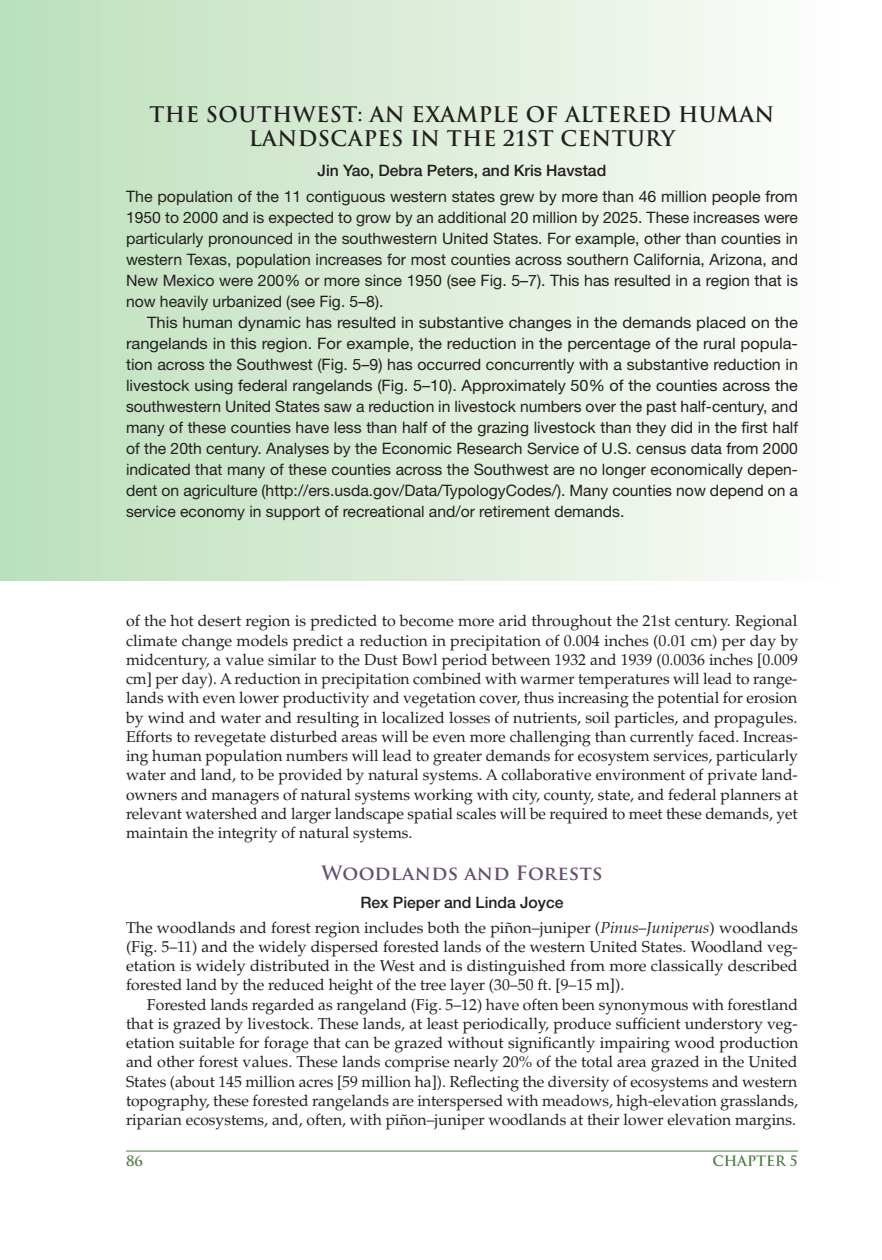
<style>
.page{position:relative;width:882px;height:1260px;background:#fff}
.page>*{position:absolute;margin:0;border:0;box-sizing:border-box;transform-origin:0 0}
.t1{font:700 21px "Trajan";letter-spacing:.02em;color:#231f20}
.t2{font:700 19.25px "Trajan Pro";letter-spacing:.02em;color:#654e71}
.t3{font:15.75px/19.2px "Palatino";color:#231f20;text-align:justify}
.t4{font:15.75px/21px "Helvetica Neue LT Std";color:#231f20;text-align:justify;scale:1.05 1}
.t5{font:15.75px/21px "Helvetica Neue LT Std";color:#231f20;text-align:justify}
.t6{font:500 15.75px "Helvetica Neue LT Std";color:#231f20}
.t7{font:700 14px "Trajan Pro";color:#4d7d43}
.s1{font-style:italic}
</style>
<div class="page">
<hr style="left:126px;top:1151px;width:672px;height:1px;background:#4d7d43">
<div style="left:0;top:0;width:882px;height:581px;background:linear-gradient(to right,#bbdfb9,#fffeff)"></div>
<h1 class="t1" style="left:150px;top:101px;width:110px">THE SOUTHW</h1>
<h1 class="t1" style="left:316px;top:101px;width:460px">EST: AN EXAMPLE OF ALTERED HUMAN</h1>
<h1 class="t1" style="left:249px;top:125px;width:66px">LANDSCAP</h1>
<h1 class="t1" style="left:378px;top:125px;width:301px">ES IN THE 21ST CENTURY</h1>
<p class="t6" style="left:318px;top:161px;width:290px">Jin Yao, Debra Peters, and Kris Havstad</p>
<p class="t5" style="left:126px;top:186px;width:674px">The population of the 11 contiguous western states grew by more than 46 million people from 1950 to 2000 and is expected to grow by an additional 20 million by 2025. These increases were particularly pronounced in the southwestern United States. For example, other than counties in western Texas, population increases for most counties across southern California, Arizona, and New Mexico were 200% or more since 1950 (see Fig. 5–7). This has resulted in a region that is now heavily urbanized (see Fig. 5–8).</p>
<p class="t4" style="left:126px;top:312px;width:642px;text-indent:21px">This human dynamic has resulted in substantive changes in the demands placed on the rangelands in this region. For example, the reduction in the percentage of the rural popula&shy;tion across the Southwest (Fig. 5–9) has occurred concurrently with a substantive reduction in livestock using federal rangelands (Fig. 5–10). Approximately 50% of the counties across the southwestern United States saw a reduction in livestock numbers over the past half-century, and many of these counties have less than half of the grazing livestock than they did in the first half of the 20th century. Analyses by the Economic Research Service of U.S. census data from 2000 indicated that many of these counties across the Southwest are no longer economically depen&shy;dent on agriculture (http://ers.usda.gov/Data/TypologyCodes/). Many counties now depend on a service economy in support of recreational and/or retirement demands.</p>
<p class="t3" style="left:126px;top:612px;width:674px">of the hot desert region is predicted to become more arid throughout the 21st century. Regional climate change models predict a reduction in precipitation of 0.004 inches (0.01 cm) per day by midcentury, a value similar to the Dust Bowl period between 1932 and 1939 (0.0036 inches [0.009 cm] per day). A reduction in precipitation combined with warmer temperatures will lead to range&shy;lands with even lower productivity and vegetation cover, thus increasing the potential for erosion by wind and water and resulting in localized losses of nutrients, soil particles, and propagules.<br>Efforts to revegetate disturbed areas will be even more challenging than currently faced. Increas&shy;ing human population numbers will lead to greater demands for ecosystem services, particularly water and land, to be provided by natural systems. A collaborative environment of private land&shy;owners and managers of natural systems working with city, county, state, and federal planners at relevant watershed and larger landscape spatial scales will be required to meet these demands, yet maintain the integrity of natural systems.</p>
<p class="t2" style="left:321px;top:861px;width:283px">Woodlands and Forests</p>
<p class="t6" style="left:360px;top:893px;width:205px">Rex Pieper and Linda Joyce</p>
<p class="t3" style="left:126px;top:918px;width:673px">The woodlands and forest region includes both the piñon–juniper (<span class="s1">Pinus</span>–<span class="s1">Juniperus</span>) woodlands (Fig. 5–11) and the widely dispersed forested lands of the western United States. Woodland veg&shy;etation is widely distributed in the West and is distinguished from more classically described forested land by the reduced height of the tree layer (30–50 ft. [9–15 m]).</p>
<p class="t3" style="left:126px;top:995px;width:674px;text-indent:21px">Forested lands regarded as rangeland (Fig. 5–12) have often been synonymous with forestland that is grazed by livestock. These lands, at least periodically, produce sufficient understory veg&shy;etation suitable for forage that can be grazed without significantly impairing wood production and other forest values. These lands comprise nearly 20% of the total area grazed in the United States (about 145 million acres [59 million ha]). Reflecting the diversity of ecosystems and western topography, these forested rangelands are interspersed with meadows, high-elevation grasslands, riparian ecosystems, and, often, with piñon–juniper woodlands at their lower elevation margins.</p>
<p class="t7" style="left:126px;top:1152px;width:18px">86</p>
<p class="t7" style="left:712px;top:1152px;width:87px">CHAPTER 5</p>
</div>
